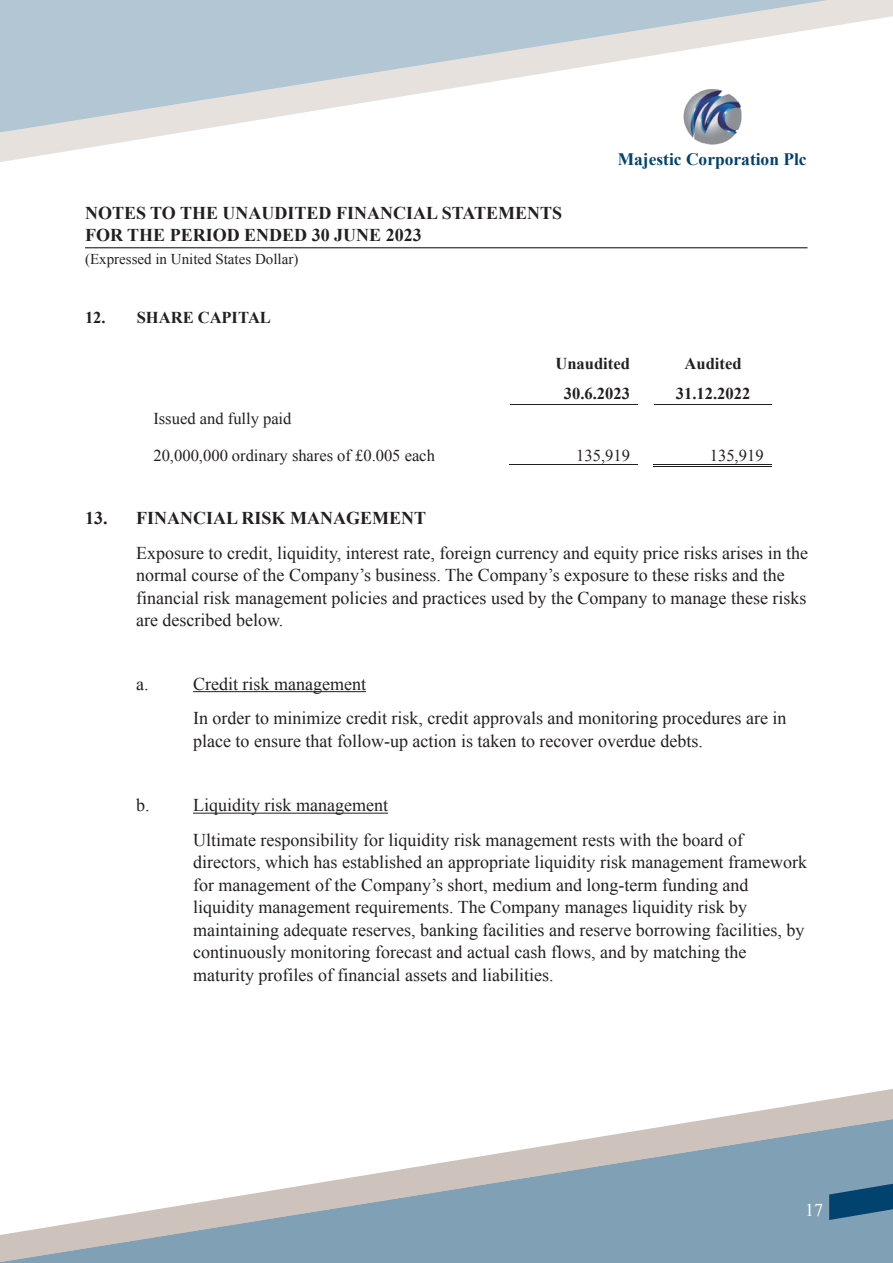
<style>
.page{position:relative;width:893px;height:1263px;background:#fff}
.page>*{position:absolute;margin:0;border:0;box-sizing:border-box;transform-origin:0 0}
.t1{font:18px/22.5px "Times New Roman";color:#231f20}
.t2{font:700 18px/22.5px "Times New Roman";color:#231f20}
.t3{font:18px "Times New Roman";color:#fff}
.t4{font:700 17.4px "Times New Roman";color:#02426e}
.t5{font:16.5px "Times New Roman";color:#231f20}
.t6{font:700 16.5px "Times New Roman";color:#231f20}
.t7{font:15px "Times New Roman";color:#231f20}
</style>
<div class="page">
<hr style="left:85px;top:247px;width:722px;height:1px;background:#231f20">
<svg style="left:0;top:0;width:893px;height:162px"></svg>
<svg style="left:0;top:1089px;width:893px;height:174px"></svg>
<svg style="left:829px;top:1184px;width:64px;height:36px;background:#265d83"></svg>
<hr style="left:193px;top:691px;width:173px;height:1px;background:#231f20">
<hr style="left:193px;top:813px;width:195px;height:1px;background:#231f20">
<hr style="left:510px;top:404px;width:128px;height:1px;background:#231f20">
<hr style="left:654px;top:404px;width:117px;height:1px;background:#231f20">
<hr style="left:509px;top:464px;width:129px;height:1px;background:#231f20">
<hr style="left:653px;top:466px;width:118px;height:1px;background:#231f20">
<hr style="left:653px;top:464px;width:118px;height:1px;background:#231f20">
<img style="left:678px;top:83px;width:68px;height:67px">
<p class="t2" style="left:85px;top:201px;width:478px">NOTES TO THE UNAUDITED FINANCIAL STATEMENTS<br>FOR THE PERIOD ENDED 30 JUNE 2023</p>
<p class="t7" style="left:85px;top:249px;width:215px">(Expressed in United States Dollar)</p>
<p class="t6" style="left:85px;top:306px;width:187px">12. SHARE CAPITAL</p>
<p class="t4" style="left:618px;top:147px;width:190px">Majestic Corporation Plc</p>
<p class="t5" style="left:153px;top:407px;width:140px">Issued and fully paid</p>
<p class="t5" style="left:153px;top:444px;width:283px">20,000,000 ordinary shares of £0.005 each</p>
<p class="t6" style="left:555px;top:352px;width:76px">Unaudited</p>
<p class="t6" style="left:685px;top:352px;width:59px">Audited</p>
<p class="t6" style="left:564px;top:382px;width:68px">30.6.2023</p>
<p class="t6" style="left:676px;top:382px;width:76px">31.12.2022</p>
<p class="t5" style="left:576px;top:444px;width:55px">135,919</p>
<p class="t5" style="left:710px;top:444px;width:55px">135,919</p>
<p class="t2" style="left:85px;top:506px;width:343px">13. FINANCIAL RISK MANAGEMENT</p>
<p class="t1" style="left:136px;top:541px;width:674px">Exposure to credit, liquidity, interest rate, foreign currency and equity price risks arises in the normal course of the Company’s business. The Company’s exposure to these risks and the financial risk management policies and practices used by the Company to manage these risks are described below.</p>
<p class="t1" style="left:136px;top:672px;width:14px">a.</p>
<p class="t1" style="left:193px;top:666px;width:595px;line-height:34.5px">Credit risk management<br>In order to minimize credit risk, credit approvals and monitoring procedures are in</p>
<p class="t1" style="left:193px;top:729px;width:511px">place to ensure that follow-up action is taken to recover overdue debts.</p>
<p class="t1" style="left:136px;top:794px;width:15px">b.</p>
<p class="t1" style="left:193px;top:788px;width:551px;line-height:34.5px">Liquidity risk management<br>Ultimate responsibility for liquidity risk management rests with the board of</p>
<p class="t1" style="left:193px;top:851px;width:615px">directors, which has established an appropriate liquidity risk management framework for management of the Company’s short, medium and long-term funding and liquidity management requirements. The Company manages liquidity risk by maintaining adequate reserves, banking facilities and reserve borrowing facilities, by continuously monitoring forecast and actual cash flows, and by matching the maturity profiles of financial assets and liabilities.</p>
<p class="t3" style="left:805px;top:1197px;width:19px">17</p>
</div>
